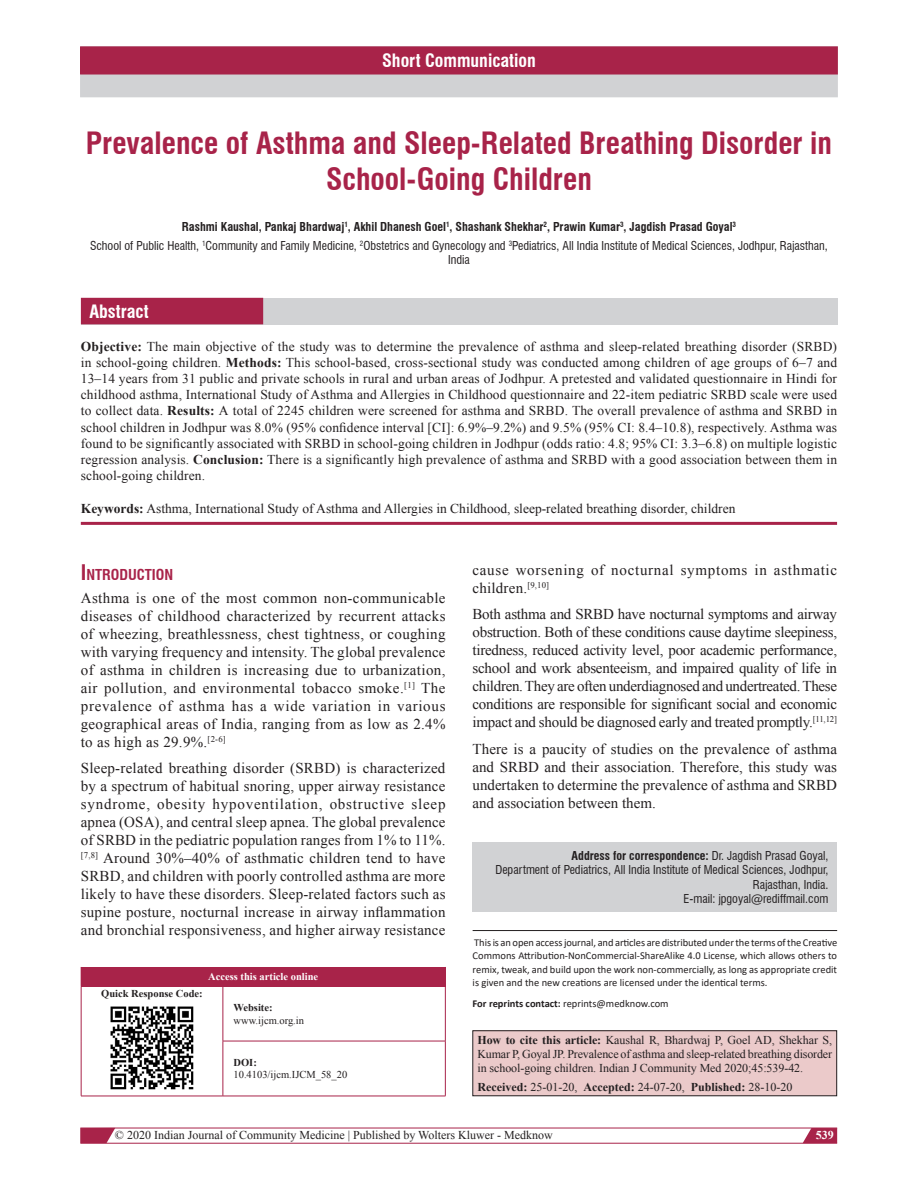
<style>
.page{position:relative;width:918px;height:1188px;background:#fff}
.page>*{position:absolute;margin:0;border:0;box-sizing:border-box;transform-origin:0 0}
.AT{font:700 condensed 30px/36px "Swiss 721 BT";color:#a82349;text-align:center}
.AH{font:700 condensed 18px "Swiss 721 BT";color:#fff}
.ABSH{font:700 condensed 18px "Swiss 721 BT";color:#fff}
.TX{font:15px/18px "Times New Roman";letter-spacing:.015em;color:#231f20;text-align:justify}
.TX-2{font:15px/18px "Times New Roman";letter-spacing:.05em;color:#231f20}
.t1{font:700 condensed 14.7px "Swiss 721 BT";color:#a82349}
.ABS{font:13.5px/16.2px "Times New Roman";letter-spacing:.01em;color:#231f20;text-align:justify}
.KWD{font:13.5px "Times New Roman";color:#231f20}
.HTC{font:12px/14.4px "Times New Roman";color:#231f20;text-align:justify}
.ADD{font:condensed 12px/14.4px "Swiss 721 BT";color:#231f20;text-align:right}
.AFF{font:condensed 12px/14.4px "Swiss 721 BT";color:#231f20;text-align:center}
.AU{font:700 condensed 12px "Swiss 721 BT";color:#231f20}
.HIS{font:700 12px "Times New Roman";color:#231f20}
.t2{font:700 12px "Times New Roman";color:#fff}
.OS{font:10.5px/13.5px "Calibri";color:#231f20;text-align:justify}
.Website{font:10.5px/12.6px "Times New Roman";color:#231f20}
.ATAO{font:700 10.5px "Times New Roman";color:#fff}
.QRC{font:700 10.5px "Times New Roman";color:#231f20}
.s1{font-weight:700}
.s2{font-size:21px}
.s3{font-weight:400}
</style>
<div class="page">
<svg style="left:80px;top:1128px;width:758px;height:16px"></svg>
<div style="left:81px;top:298px;width:756px;height:26px;background:#d1d2d4"></div>
<div style="left:81px;top:298px;width:182px;height:26px;background:#a82349"></div>
<div style="left:80px;top:46px;width:758px;height:51px;background:#d1d2d4"></div>
<div style="left:81px;top:47px;width:756px;height:27px;background:#a82349"></div>
<div style="left:80px;top:46px;width:758px;height:29px;border:2px solid #a82349"></div>
<hr style="left:81px;top:522px;width:756px;height:3px;background:#a82349">
<div style="left:472px;top:842px;width:365px;height:70px;background:#d1d2d4"></div>
<div style="left:81px;top:967px;width:364px;height:19px;background:#a82349"></div>
<svg style="left:445px;top:967px;width:1px;height:19px"></svg>
<hr style="left:81px;top:986px;width:1px;height:55px;background:#a82349">
<hr style="left:81px;top:1041px;width:1px;height:55px;background:#a82349">
<hr style="left:81px;top:986px;width:142px;height:1px;background:#a82349">
<hr style="left:223px;top:986px;width:1px;height:55px;background:#a82349">
<hr style="left:223px;top:986px;width:223px;height:1px;background:#a82349">
<hr style="left:445px;top:986px;width:1px;height:55px;background:#a82349">
<hr style="left:81px;top:1096px;width:142px;height:1px;background:#a82349">
<hr style="left:223px;top:1041px;width:1px;height:55px;background:#a82349">
<hr style="left:223px;top:1041px;width:223px;height:1px;background:#a82349">
<hr style="left:445px;top:1041px;width:1px;height:55px;background:#a82349">
<hr style="left:223px;top:1096px;width:223px;height:1px;background:#a82349">
<img style="left:110px;top:1006px;width:84px;height:84px">
<hr style="left:473px;top:930px;width:364px;height:1px;background:#231f20">
<div style="left:473px;top:1031px;width:364px;height:65px;background:#ebcaca"></div>
<div style="left:472px;top:1030px;width:365px;height:66px;border:1px solid #231f20"></div>
<p class="AH" style="left:382px;top:50px;width:155px">Short Communication</p>
<p class="AT" style="left:86px;top:125px;width:748px">Prevalence of Asthma and Sleep‑Related Breathing Disorder in<br>School‑Going Children</p>
<p class="AU" style="left:182px;top:219px;width:556px">Rashmi Kaushal, Pankaj Bhardwaj<sup>1</sup>, Akhil Dhanesh Goel<sup>1</sup>, Shashank Shekhar<sup>2</sup>, Prawin Kumar<sup>3</sup>, Jagdish Prasad Goyal<sup>3</sup></p>
<p class="AFF" style="left:90px;top:238px;width:739px">School of Public Health, <sup>1</sup>Community and Family Medicine, <sup>2</sup>Obstetrics and Gynecology and <sup>3</sup>Pediatrics, All India Institute of Medical Sciences, Jodhpur, Rajasthan,<br>India</p>
<p class="ABSH" style="left:89px;top:301px;width:61px">Abstract</p>
<p class="ABS" style="left:81px;top:338px;width:758px"><span class="s1">Objective:</span> The main objective of the study was to determine the prevalence of asthma and sleep‑related breathing disorder (SRBD) in school‑going children. <span class="s1">Methods:</span> This school‑based, cross‑sectional study was conducted among children of age groups of 6–7 and 13–14 years from 31 public and private schools in rural and urban areas of Jodhpur. A pretested and validated questionnaire in Hindi for childhood asthma, International Study of Asthma and Allergies in Childhood questionnaire and 22‑item pediatric SRBD scale were used to collect data. <span class="s1">Results:</span> A total of 2245 children were screened for asthma and SRBD. The overall prevalence of asthma and SRBD in school children in Jodhpur was 8.0% (95% confidence interval [CI]: 6.9%–9.2%) and 9.5% (95% CI: 8.4–10.8), respectively. Asthma was found to be significantly associated with SRBD in school‑going children in Jodhpur (odds ratio: 4.8; 95% CI: 3.3–6.8) on multiple logistic regression analysis. <span class="s1">Conclusion:</span> There is a significantly high prevalence of asthma and SRBD with a good association between them in school‑going children.</p>
<p class="KWD" style="left:81px;top:500px;width:656px"><span class="s1">Keywords:</span> Asthma, International Study of Asthma and Allergies in Childhood, sleep‑related breathing disorder, children</p>
<h1 class="t1" style="left:81px;top:566px;width:94px"><span class="s2">I</span>NTRODUCTION</h1>
<p class="TX" style="left:81px;top:588px;width:366px">Asthma is one of the most common non-communicable diseases of childhood characterized by recurrent attacks of wheezing, breathlessness, chest tightness, or coughing with varying frequency and intensity. The global prevalence of asthma in children is increasing due to urbanization, air pollution, and environmental tobacco smoke.<sup>[1]</sup> The prevalence of asthma has a wide variation in various geographical areas of India, ranging from as low as 2.4% to as high as 29.9%.<sup>[2‑6]</sup></p>
<p class="TX" style="left:81px;top:759px;width:366px">Sleep‑related breathing disorder (SRBD) is characterized by a spectrum of habitual snoring, upper airway resistance syndrome, obesity hypoventilation, obstructive sleep apnea (OSA), and central sleep apnea. The global prevalence of SRBD in the pediatric population ranges from 1% to 11%. <sup>[7,8]</sup> Around 30%–40% of asthmatic children tend to have SRBD, and children with poorly controlled asthma are more likely to have these disorders. Sleep‑related factors such as supine posture, nocturnal increase in airway inflammation and bronchial responsiveness, and higher airway resistance</p>
<p class="ATAO" style="left:208px;top:969px;width:111px">Access this article online</p>
<p class="QRC" style="left:101px;top:987px;width:103px">Quick Response Code:</p>
<p class="Website" style="left:234px;top:1001px;width:72px"><span class="s1">Website: </span>www.ijcm.org.in</p>
<p class="Website" style="left:234px;top:1056px;width:115px"><span class="s1">DOI:<br></span>10.4103/ijcm.IJCM_58_20</p>
<p class="TX-2" style="left:472px;top:561px;width:366px">cause worsening of nocturnal symptoms in asthmatic children.<sup>[9,10]</sup></p>
<p class="TX" style="left:472px;top:605px;width:366px">Both asthma and SRBD have nocturnal symptoms and airway obstruction. Both of these conditions cause daytime sleepiness, tiredness, reduced activity level, poor academic performance, school and work absenteeism, and impaired quality of life in children. They are often underdiagnosed and undertreated. These conditions are responsible for significant social and economic impact and should be diagnosed early and treated promptly.<sup>[11,12]</sup></p>
<p class="TX" style="left:472px;top:740px;width:366px">There is a paucity of studies on the prevalence of asthma and SRBD and their association. Therefore, this study was undertaken to determine the prevalence of asthma and SRBD and association between them.</p>
<p class="ADD" style="left:495px;top:848px;width:335px"><span class="s1">Address for correspondence:</span> Dr. Jagdish Prasad Goyal,<br>Department of Pediatrics, All India Institute of Medical Sciences, Jodhpur, Rajasthan, India.<br>E‑mail: jpgoyal@rediffmail.com</p>
<p class="OS" style="left:473px;top:935px;width:366px">This is an open access journal, and articles are distributed under the terms of the Creative Commons Attribution‑NonCommercial‑ShareAlike 4.0 License, which allows others to remix, tweak, and build upon the work non‑commercially, as long as appropriate credit is given and the new creations are licensed under the identical terms.</p>
<p class="OS" style="left:473px;top:996px;width:198px"><span class="s1">For reprints contact:</span> reprints@medknow.com</p>
<p class="HTC" style="left:477px;top:1032px;width:356px"><span class="s1">How to cite this article:</span> Kaushal R, Bhardwaj P, Goel AD, Shekhar S, Kumar P, Goyal JP. Prevalence of asthma and sleep-related breathing disorder in school-going children. Indian J Community Med 2020;45:539-42.</p>
<p class="HIS" style="left:477px;top:1079px;width:316px">Received: <span class="s3">25-01-20,</span> Accepted: <span class="s3">24-07-20,</span> Published: <span class="s3">28-10-20</span></p>
<p class="HTC" style="left:115px;top:1128px;width:439px">© 2020 Indian Journal of Community Medicine | Published by Wolters Kluwer - Medknow</p>
<p class="t2" style="left:816px;top:1127px;width:19px">539</p>
</div>
